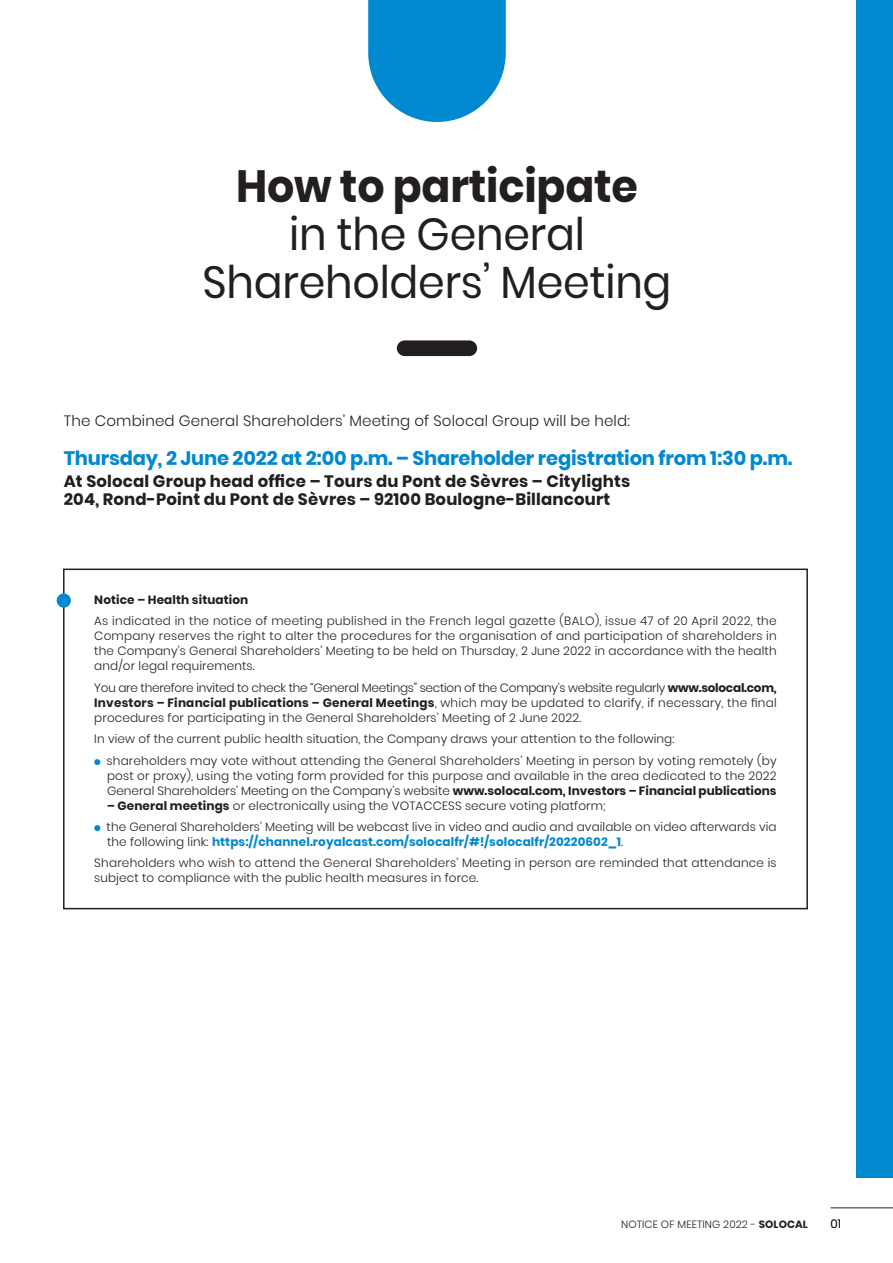
<style>
.page{position:relative;width:893px;height:1263px;background:#fff}
.page>*{position:absolute;margin:0;border:0;box-sizing:border-box;transform-origin:0 0}
.t1{font:45px/48px "Poppins";letter-spacing:-.005em;color:#231f20;text-align:center;scale:.95 1}
.t2{font:700 45px "Poppins";letter-spacing:-.005em;color:#231f20;scale:.95 1}
.t3{font:700 19.5px "Poppins";letter-spacing:-.01em;color:#0089cf}
.t4{font:700 16.5px/18px "Poppins";letter-spacing:.01em;color:#231f20}
.t5{font:300 15px "Poppins";letter-spacing:.01em;color:#231f20}
.t6{font:300 12px/15px "Poppins";letter-spacing:.01em;color:#231f20;text-align:justify}
.t7{font:700 12px "Poppins";letter-spacing:.01em;color:#231f20}
.t8{font:300 10.5px "Poppins";letter-spacing:.01em;color:#231f20}
.s1{font-weight:700}
.s2{color:#0089cf}
.s3{font-weight:700;color:#0089cf}
</style>
<div class="page">
<hr style="left:831px;top:1207px;width:62px;height:1px;background:#231f20">
<svg style="left:368px;top:0;width:138px;height:122px;background:#1f97d4"></svg>
<svg style="left:397px;top:340px;width:80px;height:16px"></svg>
<div style="left:856px;top:0;width:37px;height:1178px;background:#0089cf"></div>
<div style="left:63px;top:568px;width:745px;height:341px;border:2px solid #231f20"></div>
<div style="left:57px;top:593px;width:14px;height:15px;background:#0089cf;border-radius:50%"></div>
<h1 class="t2" style="left:236px;top:155px;width:424px">How to participate</h1>
<h1 class="t1" style="left:203px;top:210px;width:495px">in the General<br>Shareholders’ Meeting</h1>
<p class="t5" style="left:64px;top:410px;width:568px">The Combined General Shareholders’ Meeting of Solocal Group will be held:</p>
<h2 class="t3" style="left:64px;top:444px;width:730px">Thursday, 2 June 2022 at 2:00 p.m. – Shareholder registration from 1:30 p.m.</h2>
<h3 class="t4" style="left:64px;top:472px;width:568px">At Solocal Group head office – Tours du Pont de Sèvres – Citylights<br>204, Rond-Point du Pont de Sèvres – 92100 Boulogne-Billancourt</h3>
<p class="t7" style="left:94px;top:591px;width:156px">Notice – Health situation</p>
<p class="t6" style="left:94px;top:614px;width:684px">As indicated in the notice of meeting published in the French legal gazette (BALO), issue 47 of 20 April 2022 , the Company reserves the right to alter the procedures for the organisation of and participation of shareholders in the Company’s General Shareholders’ Meeting to be held on Thursday, 2 June 2022 in accordance with the health and/or legal requirements.</p>
<p class="t6" style="left:94px;top:680px;width:684px">You are therefore invited to check the “General Meetings” section of the Company’s website regularly <span class="s1">www.solocal.com, Investors – Financial publications – General Meetings</span>, which may be updated to clarify, if necessary, the final procedures for participating in the General Shareholders’ Meeting of 2 June 2022 .</p>
<p class="t6" style="left:94px;top:731px;width:582px">In view of the current public health situation, the Company draws your attention to the following:</p>
<p class="t6" style="left:107px;top:753px;width:671px;text-indent:-13px"><span class="s2">●</span> shareholders may vote without attending the General Shareholders’ Meeting in person by voting remotely (by post or proxy), using the voting form provided for this purpose and available in the area dedicated to the 2022<br>General Shareholders’ Meeting on the Company’s website <span class="s1">www.solocal.com, Investors – Financial publications</span></p>
<p class="t6" style="left:107px;top:798px;width:500px"><span class="s1">– General meetings</span> or electronically using the VOTACCESS secure voting platform;</p>
<p class="t6" style="left:107px;top:819px;width:671px;text-indent:-13px"><span class="s2">●</span> the General Shareholders’ Meeting will be webcast live in video and audio and available on video afterwards via the following link: <span class="s3">https://channel.royalcast.com/solocalfr/#!/solocalfr/20220602_1</span>.</p>
<p class="t6" style="left:94px;top:856px;width:684px">Shareholders who wish to attend the General Shareholders’ Meeting in person are reminded that attendance is subject to compliance with the public health measures in force.</p>
<p class="t8" style="left:621px;top:1217px;width:188px">NOTICE OF MEETING 2022 - <span class="s1">SOLOCAL</span></p>
<p class="t6" style="left:831px;top:1216px;width:12px">01</p>
</div>
